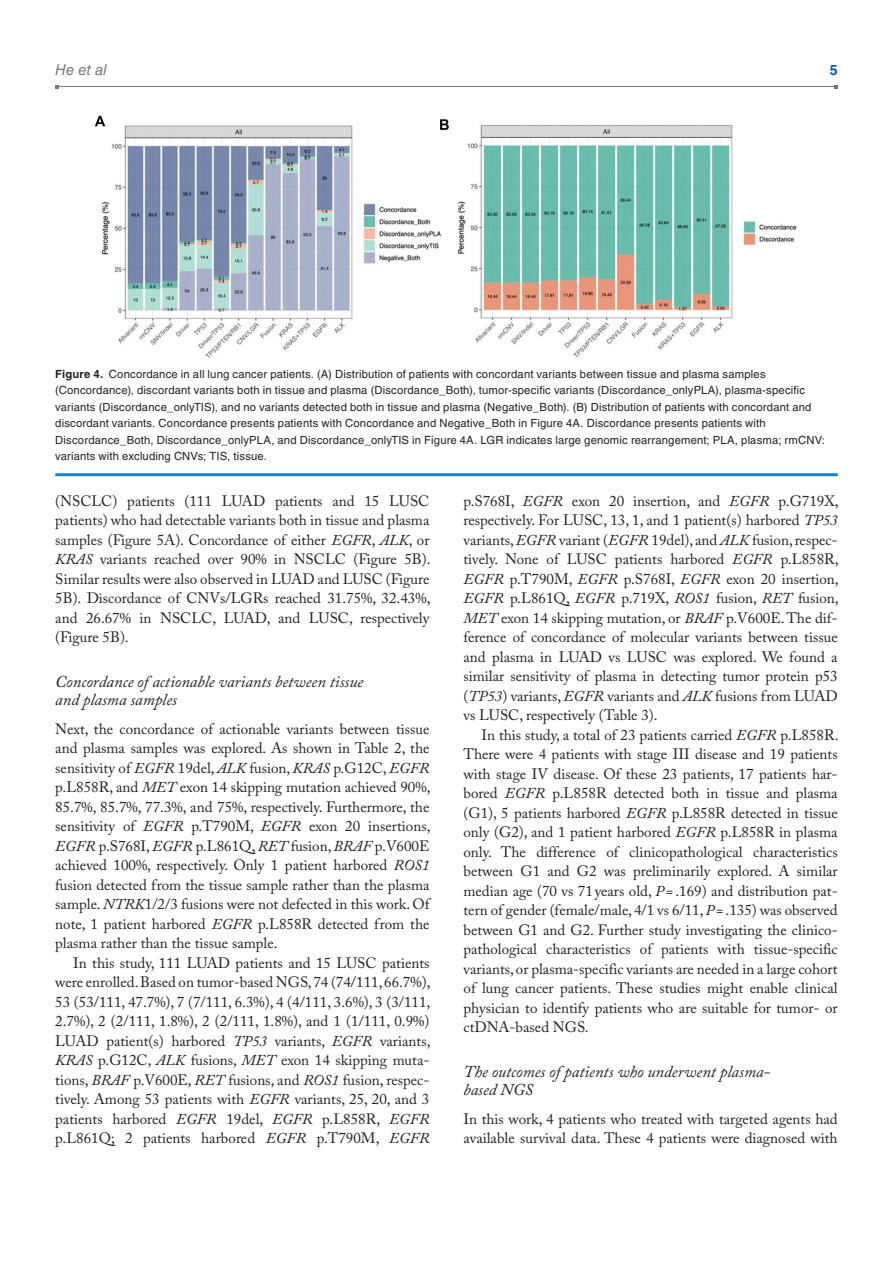
<style>
.page{position:relative;width:893px;height:1263px;background:#fff}
.page>*{position:absolute;margin:0;border:0;box-sizing:border-box;transform-origin:0 0}
.t1{font:italic 16.5px/18px "Adobe Caslon Pro";color:#231f20}
.t2{font:15px/19.5px "Adobe Caslon Pro";color:#231f20;text-align:justify}
.t3{font:italic 15px "Helvetica LT Std";color:#76787b}
.t4{font:700 14.25px "Helvetica LT Std";color:#1055a4}
.t5{font:11.25px/16.5px "Helvetica LT Std";letter-spacing:.015em;color:#231f20}
.s1{font-weight:700}
.s2{font-style:italic}
</style>
<div class="page">
<hr style="left:57px;top:86px;width:779px;height:1px;background:#76787b">
<hr style="left:55px;top:473px;width:783px;height:3px;background:#1582c5">
<img style="left:94px;top:115px;width:703px;height:244px">
<p class="t3" style="left:55px;top:61px;width:53px">He et al</p>
<p class="t4" style="left:830px;top:61px;width:9px">5</p>
<p class="t5" style="left:55px;top:366px;width:771px"><span class="s1">Figure 4.</span> Concordance in all lung cancer patients. (A) Distribution of patients with concordant variants between tissue and plasma samples (Concordance), discordant variants both in tissue and plasma (Discordance_Both), tumor-specific variants (Discordance_onlyPLA), plasma-specific variants (Discordance_onlyTI S), and no variants detected both in tissue and plasma (Negative_Both). (B) Distribution of patients with concordant and discordant variants. Concordance presents patients with Concordance and Negative_Both in Figure 4A. Discordance presents patients with Discordance_Both, Discordance_onlyPLA, and Discordance_onlyTI S in Figure 4A. LGR indicates large genomic rearrangement; PLA, plasma; rmCNV: variants with excluding CNVs; TI S, tissue.</p>
<p class="t2" style="left:55px;top:491px;width:377px">(NSCLC) patients (111 LUAD patients and 15 LUSC patients) who had detectable variants both in tissue and plasma samples (Figure 5A). Concordance of either <span class="s2">EGFR</span>, <span class="s2">ALK</span>, or <span class="s2">KRAS</span> variants reached over 90% in NSCLC (Figure 5B).<br>Similar results were also observed in LUAD and LUSC (Figure 5B). Discordance of CNVs/LGRs reached 31.75%, 32.43%, and 26.67% in NSCLC, LUAD, and LUSC, respectively (Figure 5B).</p>
<p class="t1" style="left:55px;top:672px;width:309px">Concordance of actionable variants between tissue and plasma samples</p>
<p class="t2" style="left:55px;top:719px;width:377px">Next, the concordance of actionable variants between tissue and plasma samples was explored. As shown in Table 2, the sensitivity of <span class="s2">EGFR</span> 19del, <span class="s2">ALK</span> fusion, <span class="s2">KRAS</span> p.G12C, <span class="s2">EGFR </span>p.L858R, and <span class="s2">MET</span> exon 14 skipping mutation achieved 90%, 85.7%, 85.7%, 77.3%, and 75%, respectively. Furthermore, the sensitivity of <span class="s2">EGFR</span> p.T790M, <span class="s2">EGFR</span> exon 20 insertions, <span class="s2">EGFR</span> p.S768I, <span class="s2">EGFR</span> p.L861Q, <span class="s2">RET</span> fusion, <span class="s2">BRAF</span> p.V600E achieved 100%, respectively. Only 1 patient harbored <span class="s2">ROS1 </span>fusion detected from the tissue sample rather than the plasma sample. <span class="s2">NTRK</span>1/2/3 fusions were not defected in this work. Of note, 1 patient harbored <span class="s2">EGFR</span> p.L858R detected from the plasma rather than the tissue sample.</p>
<p class="t2" style="left:55px;top:953px;width:377px;text-indent:18px">In this study, 111 LUAD patients and 15 LUSC patients were enrolled. Based on tumor-based NGS, 74 (74/111, 66.7%), 53 (53/111, 47.7%), 7 (7/111, 6.3%), 4 (4/111, 3.6%), 3 (3/111, 2.7%), 2 (2/111, 1.8%), 2 (2/111, 1.8%), and 1 (1/111, 0.9%)<br>LUAD patient(s) harbored <span class="s2">TP53</span> variants, <span class="s2">EGFR</span> variants, <span class="s2">KRAS</span> p.G12C, <span class="s2">ALK</span> fusions, <span class="s2">MET</span> exon 14 skipping muta&shy;tions, <span class="s2">BRAF</span> p.V600E, <span class="s2">RET</span> fusions, and <span class="s2">ROS1</span> fusion, respec&shy;tively. Among 53 patients with <span class="s2">EGFR</span> variants, 25, 20, and 3 patients harbored <span class="s2">EGFR</span> 19del, <span class="s2">EGFR</span> p.L858R, <span class="s2">EGFR </span>p.L861Q; 2 patients harbored <span class="s2">EGFR</span> p.T790M, <span class="s2">EGFR</span></p>
<p class="t2" style="left:463px;top:491px;width:377px">p.S768I, <span class="s2">EGFR</span> exon 20 insertion, and <span class="s2">EGFR</span> p.G719X, respectively. For LUSC, 13, 1, and 1 patient(s) harbored <span class="s2">TP53 </span>variants, <span class="s2">EGFR</span> variant (<span class="s2">EGFR</span> 19del), and <span class="s2">ALK</span> fusion, respec&shy;tively. None of LUSC patients harbored <span class="s2">EGFR</span> p.L858R, <span class="s2">EGFR</span> p.T790M, <span class="s2">EGFR</span> p.S768I, <span class="s2">EGFR</span> exon 20 insertion, <span class="s2">EGFR</span> p.L861Q, <span class="s2">EGFR</span> p.719X, <span class="s2">ROS1</span> fusion, <span class="s2">RET</span> fusion, <span class="s2">MET</span> exon 14 skipping mutation, or <span class="s2">BRAF</span> p.V600E. The dif&shy;ference of concordance of molecular variants between tissue and plasma in LUAD vs LUSC was explored. We found a similar sensitivity of plasma in detecting tumor protein p53 (<span class="s2">TP53</span>) variants, <span class="s2">EGFR</span> variants and <span class="s2">ALK</span> fusions from LUAD vs LUSC, respectively (Table 3).</p>
<p class="t2" style="left:463px;top:725px;width:377px;text-indent:18px">In this study, a total of 23 patients carried <span class="s2">EGFR</span> p.L858R.<br>There were 4 patients with stage III disease and 19 patients with stage IV disease. Of these 23 patients, 17 patients har&shy;bored <span class="s2">EGFR</span> p.L858R detected both in tissue and plasma (G1), 5 patients harbored <span class="s2">EGFR</span> p.L858R detected in tissue only (G2), and 1 patient harbored <span class="s2">EGFR</span> p.L858R in plasma only. The difference of clinicopathological characteristics between G1 and G2 was preliminarily explored. A similar median age (70 vs 71years old, <span class="s2">P</span>= .169) and distribution pat&shy;tern of gender (female/male, 4/1 vs 6/11, <span class="s2">P</span>=.135) was observed between G1 and G2. Further study investigating the clinico&shy;pathological characteristics of patients with tissue-specific variants, or plasma-specific variants are needed in a large cohort of lung cancer patients. These studies might enable clinical physician to identify patients who are suitable for tumor- or ctDNA-based NGS.</p>
<p class="t1" style="left:463px;top:1062px;width:308px">The outcomes of patients who underwent plasma&shy;based NGS</p>
<p class="t2" style="left:463px;top:1109px;width:376px">In this work, 4 patients who treated with targeted agents had available survival data. These 4 patients were diagnosed with</p>
</div>
